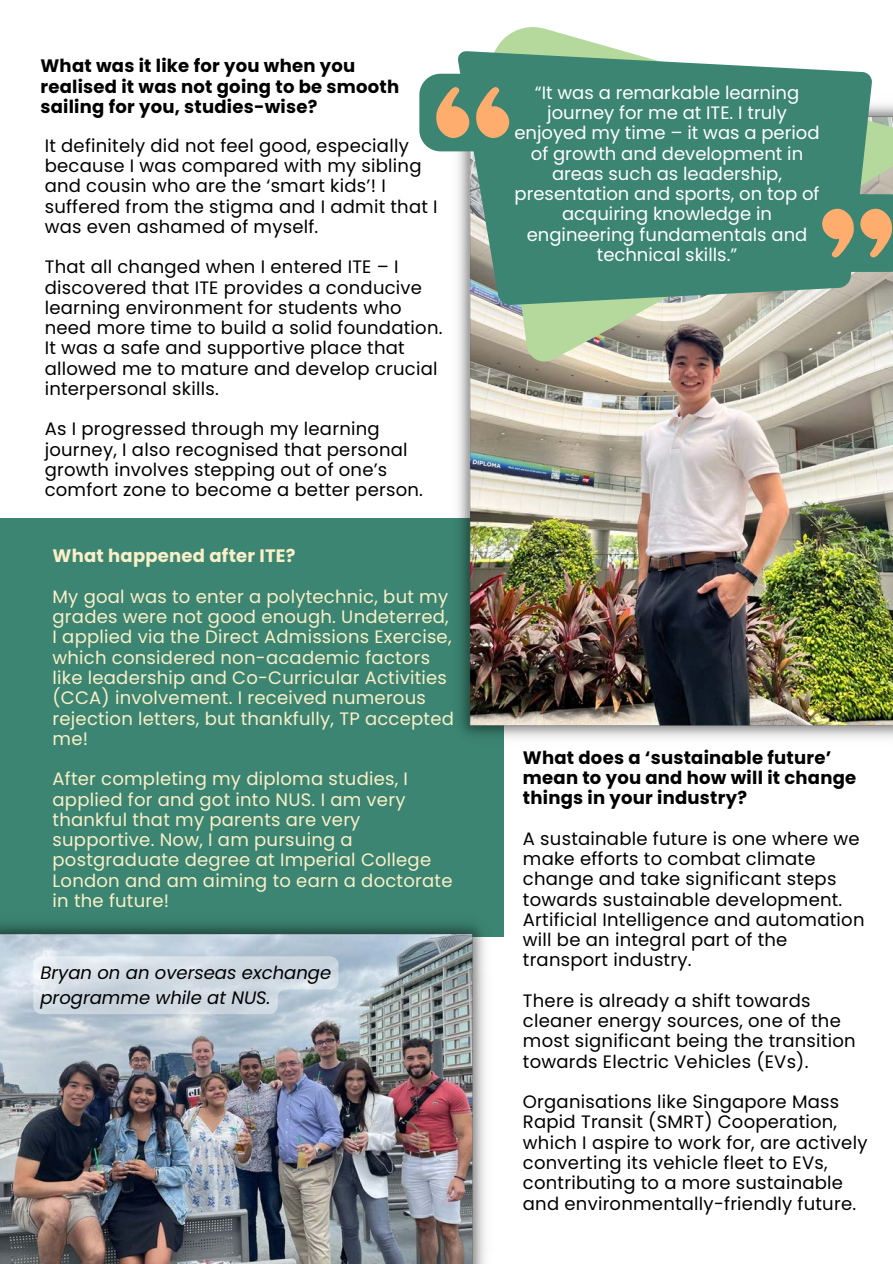
<style>
.page{position:relative;width:893px;height:1264px;background:#fff}
.page>*{position:absolute;margin:0;border:0;box-sizing:border-box;transform-origin:0 0}
.t1{font:18px/20.2px "Poppins";letter-spacing:.015em;color:#000}
.t2{font:18px/20.2px "Poppins";letter-spacing:.015em;color:#faf0c8}
.t3{font:18px/20.2px "Poppins";color:#fff;text-align:center}
.t4{font:700 18px/20.2px "Poppins";letter-spacing:.015em;color:#000}
.t5{font:italic 18px/24.8px "Poppins";color:#000}
.t6{font:700 18px "Poppins";letter-spacing:.015em;color:#faf0c8}
</style>
<div class="page">
<div style="left:0;top:518px;width:503px;height:418px;background:#3c8572"></div>
<img style="left:451px;top:151px;width:441px;height:596px">
<svg style="left:487px;top:27px;width:405px;height:334px"></svg>
<svg style="left:457px;top:51px;width:414px;height:254px;fill:#3c8572"></svg>
<svg style="left:419px;top:74px;width:107px;height:77px"></svg>
<svg style="left:803px;top:194px;width:89px;height:78px"></svg>
<img style="left:0;top:923px;width:495px;height:340px">
<svg style="left:33px;top:956px;width:305px;height:58px"></svg>
<p class="t4" style="left:40px;top:56px;width:360px">What was it like for you when you realised it was not going to be smooth sailing for you, studies-wise?</p>
<p class="t1" style="left:45px;top:135px;width:394px">It definitely did not feel good, especially because I was compared with my sibling and cousin who are the ‘smart kids’! I suffered from the stigma and I admit that I was even ashamed of myself.</p>
<h1 class="t1" style="left:45px;top:257px;width:399px">That all changed when I entered ITE – I discovered that ITE provides a conducive learning environment for students who need more time to build a solid foundation.<br>It was a safe and supportive place that allowed me to mature and develop crucial interpersonal skills.</h1>
<p class="t1" style="left:45px;top:419px;width:380px">As I progressed through my learning journey, I also recognised that personal growth involves stepping out of one’s comfort zone to become a better person.</p>
<p class="t6" style="left:53px;top:543px;width:244px">What happened after ITE?</p>
<p class="t2" style="left:53px;top:586px;width:403px">My goal was to enter a polytechnic, but my grades were not good enough. Undeterred, I applied via the Direct Admissions Exercise, which considered non-academic factors like leadership and Co-Curricular Activities (CCA) involvement. I received numerous rejection letters, but thankfully, TP accepted me!</p>
<h1 class="t2" style="left:53px;top:768px;width:401px">After completing my diploma studies, I applied for and got into NUS. I am very thankful that my parents are very supportive. Now, I am pursuing a postgraduate degree at Imperial College London and am aiming to earn a doctorate in the future!</h1>
<h1 class="t5" style="left:40px;top:960px;width:292px">Bryan on an overseas exchange programme while at NUS.</h1>
<p class="t3" style="left:514px;top:82px;width:306px">“It was a remarkable learning journey for me at ITE. I truly enjoyed my time – it was a period of growth and development in areas such as leadership, presentation and sports, on top of acquiring knowledge in engineering fundamentals and technical skills.”</p>
<p class="t4" style="left:523px;top:747px;width:335px">What does a ‘sustainable future’ mean to you and how will it change things in your industry?</p>
<p class="t1" style="left:523px;top:828px;width:343px">A sustainable future is one where we make efforts to combat climate change and take significant steps towards sustainable development.<br>Artificial Intelligence and automation will be an integral part of the transport industry.</p>
<p class="t1" style="left:523px;top:990px;width:334px">There is already a shift towards cleaner energy sources, one of the most significant being the transition towards Electric Vehicles (EVs).</p>
<p class="t1" style="left:523px;top:1091px;width:346px">Organisations like Singapore Mass Rapid Transit (SMRT) Cooperation, which I aspire to work for, are actively converting its vehicle fleet to EVs, contributing to a more sustainable and environmentally-friendly future.</p>
</div>
